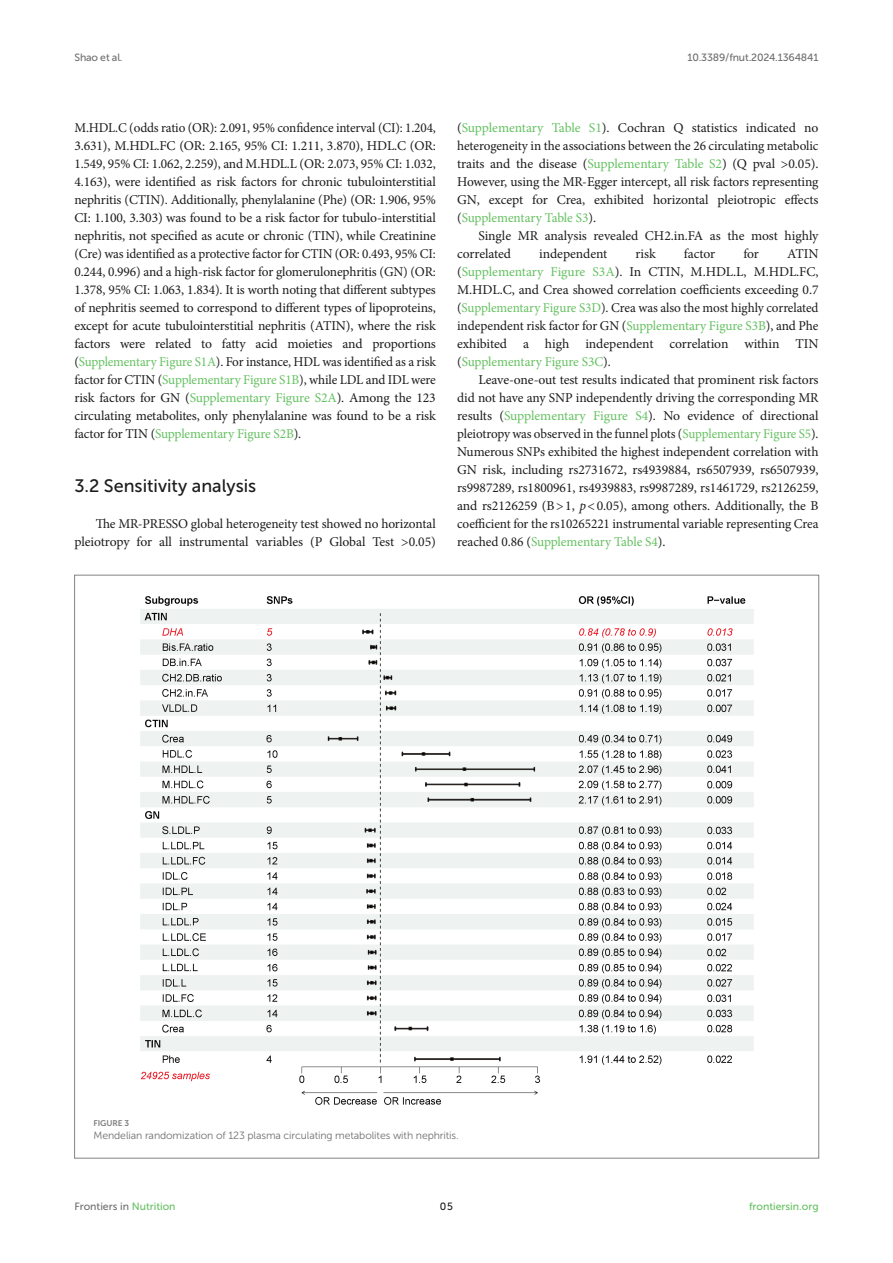
<style>
.page{position:relative;width:893px;height:1263px;background:#fff}
.page>*{position:absolute;margin:0;border:0;box-sizing:border-box;transform-origin:0 0}
.HEAD_2{font:18px "Museo Sans 500";color:#1b1c1b}
.TEXT_FLUSH{font:13.5px/18px "Minion Pro";letter-spacing:-.01em;color:#1b1c1b;text-align:justify}
.TEXT{font:13.5px/18px "Minion Pro";letter-spacing:-.005em;color:#1b1c1b;text-align:justify}
.FIG_LEG{font:10.5px "Museo Sans 300";letter-spacing:-.01em;color:#706f70}
.t1{font:10.5px "Museo Sans 500";letter-spacing:-.015em;color:#706f70}
.t2{font:10.5px "Museo Sans 500";color:#65c161}
.t3{font:10.5px "Museo Sans 500";color:#1b1c1b}
.FIG_HD{font:8.25px "Museo Sans 700";letter-spacing:-.01em;color:#7e7f7f}
.s1{color:#65c161}
.s2{font-style:italic}
</style>
<div class="page">
<img style="left:140px;top:596px;width:614px;height:509px">
<p class="t1" style="left:74px;top:51px;width:50px">Shao et al.</p>
<p class="t1" style="left:687px;top:51px;width:133px">10.3389/fnut.2024.1364841</p>
<p class="TEXT_FLUSH" style="left:74px;top:119px;width:363px">M.HDL.C (odds ratio (OR): 2.091, 95% confidence interval (CI): 1.204, 3.631), M.HDL.FC (OR: 2.165, 95% CI: 1.211, 3.870), HDL.C (OR:<br>1.549, 95% CI: 1.062, 2.259), and M.HDL.L (OR: 2.073, 95% CI: 1.032, 4.163), were identified as risk factors for chronic tubulointerstitial nephritis (CTIN). Additionally, phenylalanine (Phe) (OR: 1.906, 95% CI: 1.100, 3.303) was found to be a risk factor for tubulo-interstitial nephritis, not specified as acute or chronic (TIN), while Creatinine (Cre) was identified as a protective factor for CTIN (OR: 0.493, 95% CI:<br>0.244, 0.996) and a high-risk factor for glomerulonephritis (GN) (OR:<br>1.378, 95% CI: 1.063, 1.834). It is worth noting that different subtypes of nephritis seemed to correspond to different types of lipoproteins, except for acute tubulointerstitial nephritis (ATIN), where the risk factors were related to fatty acid moieties and proportions (<span class="s1">Supplementary Figure S1A</span>). For instance, HDL was identified as a risk factor for CTIN (<span class="s1">Supplementary Figure S1B</span>), while LDL and IDL were risk factors for GN (<span class="s1">Supplementary Figure S2A</span>). Among the 123 circulating metabolites, only phenylalanine was found to be a risk factor for TIN (<span class="s1">Supplementary Figure S2B</span>).</p>
<p class="HEAD_2" style="left:74px;top:476px;width:183px">3.2 Sensitivity analysis</p>
<p class="TEXT_FLUSH" style="left:74px;top:515px;width:363px;text-align:right">The MR-PRESSO global heterogeneity test showed no horizontal pleiotropy for all instrumental variables (P Global Test &gt;0.05)</p>
<p class="TEXT_FLUSH" style="left:457px;top:119px;width:363px">(<span class="s1">Supplementary Table S1</span>). Cochran Q statistics indicated no heterogeneity in the associations between the 26 circulating metabolic traits and the disease (<span class="s1">Supplementary Table S2</span>) (Q pval &gt;0.05).<br>However, using the MR-Egger intercept, all risk factors representing GN, except for Crea, exhibited horizontal pleiotropic effects (<span class="s1">Supplementary Table S3</span>).</p>
<p class="TEXT" style="left:457px;top:227px;width:363px;text-indent:21px">Single MR analysis revealed CH2.in.FA as the most highly correlated</p>
<p class="TEXT" style="left:539px;top:245px;width:70px">independent</p>
<p class="TEXT" style="left:635px;top:245px;width:22px">risk</p>
<p class="TEXT" style="left:684px;top:245px;width:33px">factor</p>
<p class="TEXT" style="left:743px;top:245px;width:17px">for</p>
<p class="TEXT" style="left:457px;top:245px;width:363px;text-indent:330px">ATIN (<span class="s1">Supplementary Figure S3A</span>). In CTIN, M.HDL.L, M.HDL.FC, M.HDL.C, and Crea showed correlation coefficients exceeding 0.7 (<span class="s1">Supplementary Figure S3D</span>). Crea was also the most highly correlated independent risk factor for GN (<span class="s1">Supplementary Figure S3B</span>), and Phe exhibited a high independent correlation within TIN (<span class="s1">Supplementary Figure S3C</span>).</p>
<p class="TEXT" style="left:457px;top:371px;width:363px;text-indent:21px">Leave-one-out test results indicated that prominent risk factors did not have any SNP independently driving the corresponding MR results (<span class="s1">Supplementary Figure S4</span>). No evidence of directional pleiotropy was observed in the funnel plots (<span class="s1">Supplementary Figure S5</span>).<br>Numerous SNPs exhibited the highest independent correlation with GN risk, including rs2731672, rs4939884, rs6507939, rs6507939, rs9987289, rs1800961, rs4939883, rs9987289, rs1461729, rs2126259, and rs2126259 (B&gt;1, <span class="s2">p</span>&lt;0.05), among others. Additionally, the B coefficient for the rs10265221 instrumental variable representing Crea reached 0.86 (<span class="s1">Supplementary Table S4</span>).</p>
<p class="FIG_HD" style="left:94px;top:1118px;width:37px">FIGURE 3</p>
<p class="FIG_LEG" style="left:94px;top:1130px;width:367px">Mendelian randomization of 123 plasma circulating metabolites with nephritis.</p>
<p class="t1" style="left:74px;top:1200px;width:103px">Frontiers in <span class="s1">Nutrition</span></p>
<p class="t3" style="left:440px;top:1200px;width:14px">05</p>
<p class="t2" style="left:749px;top:1200px;width:71px">frontiersin.org</p>
</div>
